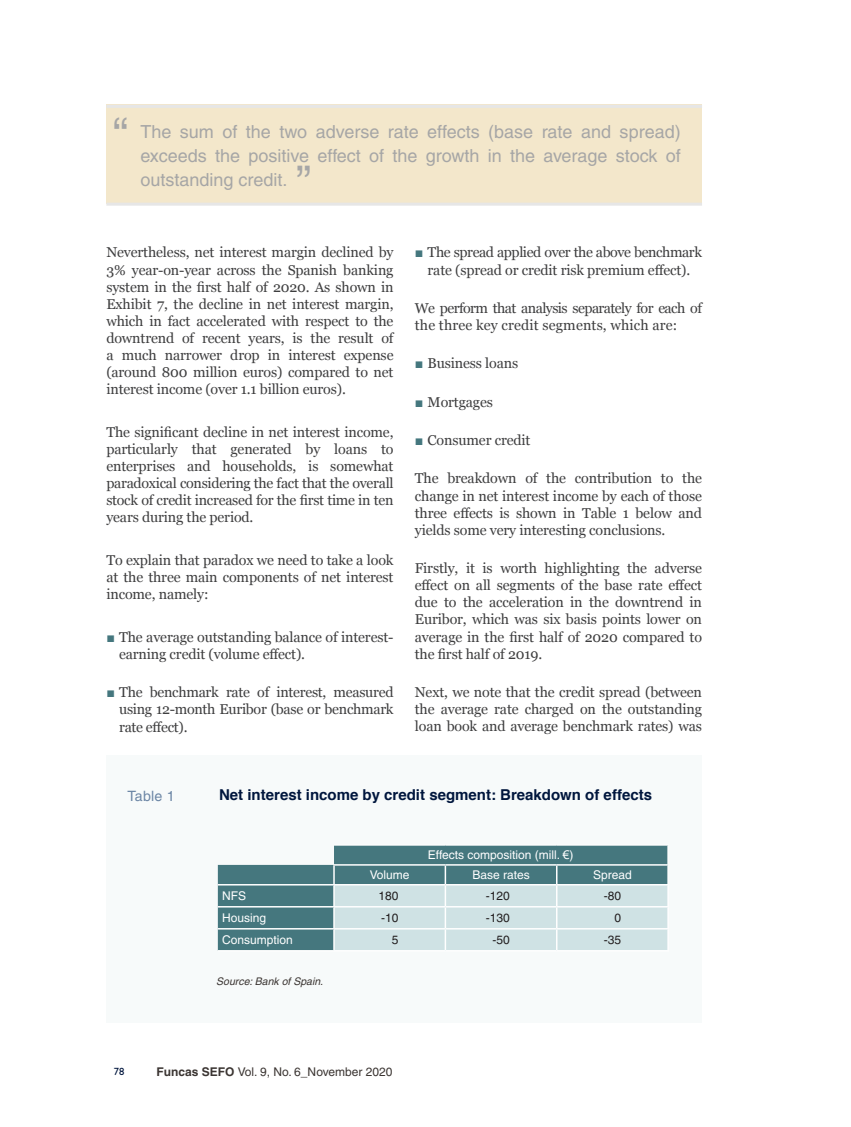
<style>
.page{position:relative;width:851px;height:1127px;background:#fff}
.page>*{position:absolute;margin:0;border:0;box-sizing:border-box;transform-origin:0 0}
._10_-_Texto_Grisete{font:45px "Helvetica";color:#a6a6a6}
._10_-_Texto_Grisete-2{font:18px/24px "Helvetica";color:#a6a6a6;text-align:justify}
._13_-_Titulo__Table{font:700 15px "Helvetica";color:#00163d}
._04_-_Texto_general{font:14.25px/17.1px "Georgia";letter-spacing:-.01em;color:#3e3e3f;text-align:justify}
._04_-_Texto_general-2{font:14.25px/17.1px "Georgia";letter-spacing:-.03em;color:#3e3e3f;text-align:center}
._04_-_Texto_general-3{font:14.25px/17.1px "Georgia";letter-spacing:-.04em;color:#3e3e3f}
._12_-_Palabra__Table{font:14.25px "Helvetica";letter-spacing:.01em;color:#6c86a5}
._15_-_Texto__Table{font:12px "Helvetica";color:#fff}
.t1{font:12px "Helvetica";color:#3b3532}
._15_-_Texto__Table-2{font:12px "Helvetica";color:#231f20}
._16_-_Source__Tabla{font:italic 10.5px "Helvetica";color:#3b3532}
.t2{font:500 10.5px "Gill Sans MT Std";color:#00163d}
.s1{font-family:"Arial";color:#45777e}
.s2{font-family:"Arial"}
.s3{font-family:"Helvetica CE";font-weight:700}
</style>
<div class="page">
<div style="left:106px;top:104px;width:596px;height:100px;background:#f3e7cb"></div>
<hr style="left:106px;top:105px;width:596px;height:3px;background:#e6e6e6">
<hr style="left:106px;top:203px;width:596px;height:3px;background:#e6e6e6">
<div style="left:106px;top:755px;width:596px;height:268px;background:#f7fafa"></div>
<div style="left:218px;top:864px;width:115px;height:86px;background:#45777e"></div>
<hr style="left:334px;top:844px;width:111px;height:2px;background:#fff">
<hr style="left:445px;top:844px;width:111px;height:2px;background:#fff">
<hr style="left:556px;top:844px;width:112px;height:2px;background:#fff">
<hr style="left:218px;top:906px;width:116px;height:1px;background:#fff">
<hr style="left:218px;top:928px;width:116px;height:1px;background:#fff">
<hr style="left:218px;top:950px;width:116px;height:1px;background:#fff">
<hr style="left:218px;top:884px;width:116px;height:1px;background:#fff">
<svg style="left:333px;top:846px;width:335px;height:105px;background:#a3bfc2"></svg>
<p class="_10_-_Texto_Grisete" style="left:113px;top:108px;width:16px">“</p>
<p class="_10_-_Texto_Grisete-2" style="left:140px;top:119px;width:541px">The sum of the two adverse rate effects (base rate and spread) exceeds the positive effect of the growth in the average stock of outstanding credit.</p>
<p class="_10_-_Texto_Grisete" style="left:296px;top:156px;width:16px">”</p>
<p class="_04_-_Texto_general" style="left:106px;top:244px;width:289px">Nevertheless, net interest margin declined by 3% year-on-year across the Spanish banking system in the first half of 2020. As shown in Exhibit 7, the decline in net interest margin, which in fact accelerated with respect to the downtrend of recent years, is the result of a much narrower drop in interest expense (around 800 million euros) compared to net interest income (over 1.1 billion euros).</p>
<p class="_04_-_Texto_general" style="left:106px;top:424px;width:288px">The significant decline in net interest income, particularly that generated by loans to enterprises and households, is somewhat paradoxical considering the fact that the overall stock of credit increased for the first time in ten years during the period.</p>
<p class="_04_-_Texto_general" style="left:106px;top:552px;width:288px">To explain that paradox we need to take a look at the three main components of net interest income, namely:</p>
<p class="_04_-_Texto_general" style="left:119px;top:629px;width:276px;text-indent:-13px"><span class="s1">■</span> The average outstanding balance of interest&shy;earning credit (volume effect).</p>
<p class="_04_-_Texto_general" style="left:119px;top:684px;width:276px;text-indent:-13px"><span class="s1">■</span> The benchmark rate of interest, measured using 12-month Euribor (base or benchmark rate effect).</p>
<p class="_04_-_Texto_general-2" style="left:415px;top:244px;width:288px"><span class="s1">■</span> The spread applied over the above benchmark rate (spread or credit risk premium effect).</p>
<p class="_04_-_Texto_general-3" style="left:415px;top:300px;width:288px">We perform that analysis separately for each of the three key credit segments, which are:</p>
<p class="_04_-_Texto_general" style="left:415px;top:355px;width:105px"><span class="s1">■</span> Business loans</p>
<p class="_04_-_Texto_general" style="left:415px;top:394px;width:79px"><span class="s1">■</span> Mortgages</p>
<p class="_04_-_Texto_general" style="left:415px;top:432px;width:117px"><span class="s1">■</span> Consumer credit</p>
<p class="_04_-_Texto_general" style="left:415px;top:470px;width:288px">The breakdown of the contribution to the change in net interest income by each of those three effects is shown in Table 1 below and yields some very interesting conclusions.</p>
<p class="_04_-_Texto_general" style="left:415px;top:560px;width:288px">Firstly, it is worth highlighting the adverse effect on all segments of the base rate effect due to the acceleration in the downtrend in Euribor, which was six basis points lower on average in the first half of 2020 compared to the first half of 2019.</p>
<p class="_04_-_Texto_general" style="left:415px;top:684px;width:289px">Next, we note that the credit spread (between the average rate charged on the outstanding loan book and average benchmark rates) was</p>
<p class="_12_-_Palabra__Table" style="left:128px;top:787px;width:48px">Table 1</p>
<p class="_13_-_Titulo__Table" style="left:219px;top:786px;width:434px">Net interest income by credit segment: Breakdown of effects</p>
<p class="_15_-_Texto__Table" style="left:428px;top:848px;width:147px">Effects composition (mill. <span class="s2">€</span>)</p>
<p class="_15_-_Texto__Table" style="left:370px;top:868px;width:41px">Volume</p>
<p class="_15_-_Texto__Table" style="left:472px;top:868px;width:59px">Base rates</p>
<p class="_15_-_Texto__Table" style="left:593px;top:868px;width:40px">Spread</p>
<p class="_15_-_Texto__Table" style="left:222px;top:889px;width:25px">NFS</p>
<p class="_15_-_Texto__Table-2" style="left:378px;top:889px;width:22px">180</p>
<p class="_15_-_Texto__Table-2" style="left:486px;top:889px;width:26px">-120</p>
<p class="_15_-_Texto__Table-2" style="left:604px;top:889px;width:19px">-80</p>
<p class="_15_-_Texto__Table" style="left:222px;top:911px;width:46px">Housing</p>
<p class="_15_-_Texto__Table-2" style="left:381px;top:911px;width:19px">-10</p>
<p class="_15_-_Texto__Table-2" style="left:486px;top:911px;width:26px">-130</p>
<p class="_15_-_Texto__Table-2" style="left:614px;top:911px;width:8px">0</p>
<p class="_15_-_Texto__Table" style="left:222px;top:933px;width:72px">Consumption</p>
<p class="_15_-_Texto__Table-2" style="left:392px;top:933px;width:8px">5</p>
<p class="_15_-_Texto__Table-2" style="left:492px;top:933px;width:19px">-50</p>
<p class="_15_-_Texto__Table-2" style="left:604px;top:933px;width:19px">-35</p>
<p class="_16_-_Source__Tabla" style="left:216px;top:975px;width:108px">Source: Bank of Spain.</p>
<p class="t2" style="left:114px;top:1065px;width:12px">78</p>
<p class="t1" style="left:156px;top:1064px;width:238px"><span class="s3">Funcas SEFO</span> Vol. 9, No. 6_November 2020</p>
</div>
